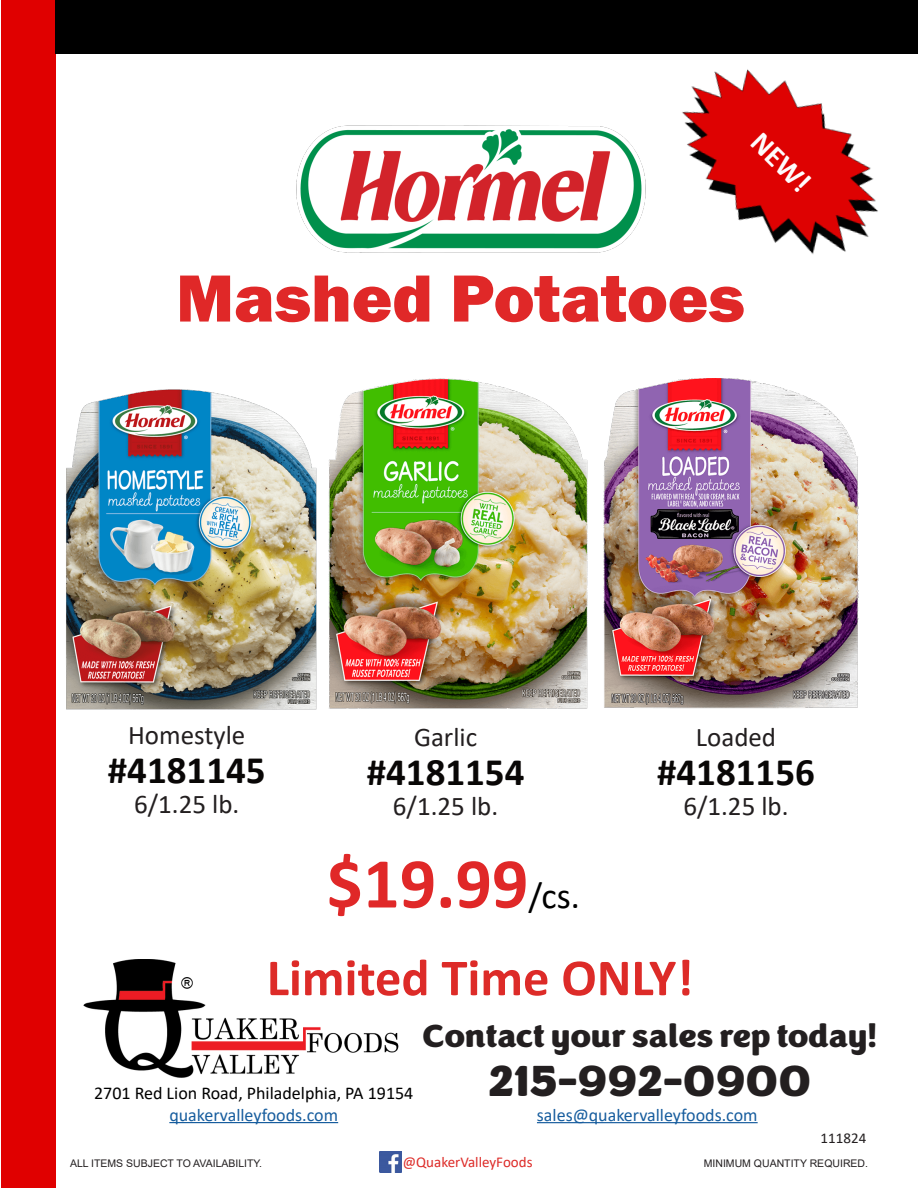
<style>
.page{position:relative;width:918px;height:1188px;background:#fff}
.page>*{position:absolute;margin:0;border:0;box-sizing:border-box;transform-origin:0 0}
.t1{font:700 72px "Calibri";color:#e02828}
.t2{font:800 69px "Franklin Gothic";color:#e02828}
.t3{font:700 52.5px "Calibri";color:#dd2b28}
.t4{font:900 45px "Congenial";color:#231f20}
.t5{font:700 39px "Calibri";color:#090706}
.t6{font:900 33px "Congenial";color:#231f20}
.t7{font:700 30px "Calibri";color:#fefcfd}
.t8{font:27px "Calibri";color:#231f20}
.t9{font:18px "Calibri";color:#175d9e}
.t10{font:18px "Calibri";color:#000}
.t11{font:15px "Calibri";color:#dd2b28}
.t12{font:15px "Calibri";color:#231f20}
.t13{font:10.5px "Arial";color:#231f20}
.s1{font-weight:400;font-size:36px;color:#000}
</style>
<div class="page">
<img style="left:83px;top:959px;width:316px;height:119px">
<hr style="left:169px;top:1122px;width:169px;height:1px;background:#175d9e">
<img style="left:380px;top:1151px;width:21px;height:22px">
<hr style="left:537px;top:1122px;width:221px;height:1px;background:#175d9e">
<div style="left:1px;top:0;width:54px;height:1188px;background:#e00000"></div>
<div style="left:56px;top:0;width:862px;height:53px;background:#000"></div>
<img style="left:296px;top:125px;width:350px;height:128px">
<img style="left:647px;top:53px;width:263px;height:201px">
<img style="left:66px;top:389px;width:251px;height:320px">
<img style="left:329px;top:378px;width:259px;height:330px">
<img style="left:604px;top:378px;width:254px;height:330px">
<p class="t7" style="left:771px;top:122px;width:73px;rotate:45deg">NEW!</p>
<p class="t2" style="left:176px;top:254px;width:570px">Mashed Potatoes</p>
<p class="t8" style="left:128px;top:717px;width:119px">Homestyle</p>
<p class="t5" style="left:108px;top:743px;width:159px">#4181145</p>
<p class="t8" style="left:134px;top:786px;width:107px">6/1.25 lb.</p>
<p class="t8" style="left:414px;top:718px;width:65px">Garlic</p>
<p class="t5" style="left:367px;top:745px;width:159px">#4181154</p>
<p class="t8" style="left:393px;top:787px;width:107px">6/1.25 lb.</p>
<p class="t1" style="left:327px;top:833px;width:255px">$19.99<span class="s1">/cs.</span></p>
<p class="t8" style="left:696px;top:718px;width:82px">Loaded</p>
<p class="t5" style="left:657px;top:744px;width:159px">#4181156</p>
<p class="t8" style="left:683px;top:787px;width:107px">6/1.25 lb.</p>
<h3 class="t3" style="left:267px;top:941px;width:428px">Limited Time ONLY!</h3>
<h3 class="t10" style="left:94px;top:1080px;width:321px">2701 Red Lion Road, Philadelphia, PA 19154</h3>
<h3 class="t6" style="left:422px;top:1014px;width:456px">Contact your sales rep today!</h3>
<h3 class="t4" style="left:488px;top:1052px;width:324px">215-992-0900</h3>
<h3 class="t9" style="left:169px;top:1102px;width:170px">quakervalleyfoods.com</h3>
<p class="t13" style="left:70px;top:1156px;width:194px">ALL ITEMS SUBJECT TO AVAILABILITY.</p>
<h3 class="t11" style="left:403px;top:1151px;width:131px">@QuakerValleyFoods</h3>
<p class="t13" style="left:704px;top:1156px;width:166px">MINIMUM QUANTITY REQUIRED.</p>
<h3 class="t9" style="left:537px;top:1102px;width:222px">sales@quakervalleyfoods.com</h3>
<p class="t12" style="left:821px;top:1127px;width:47px">111824</p>
</div>
